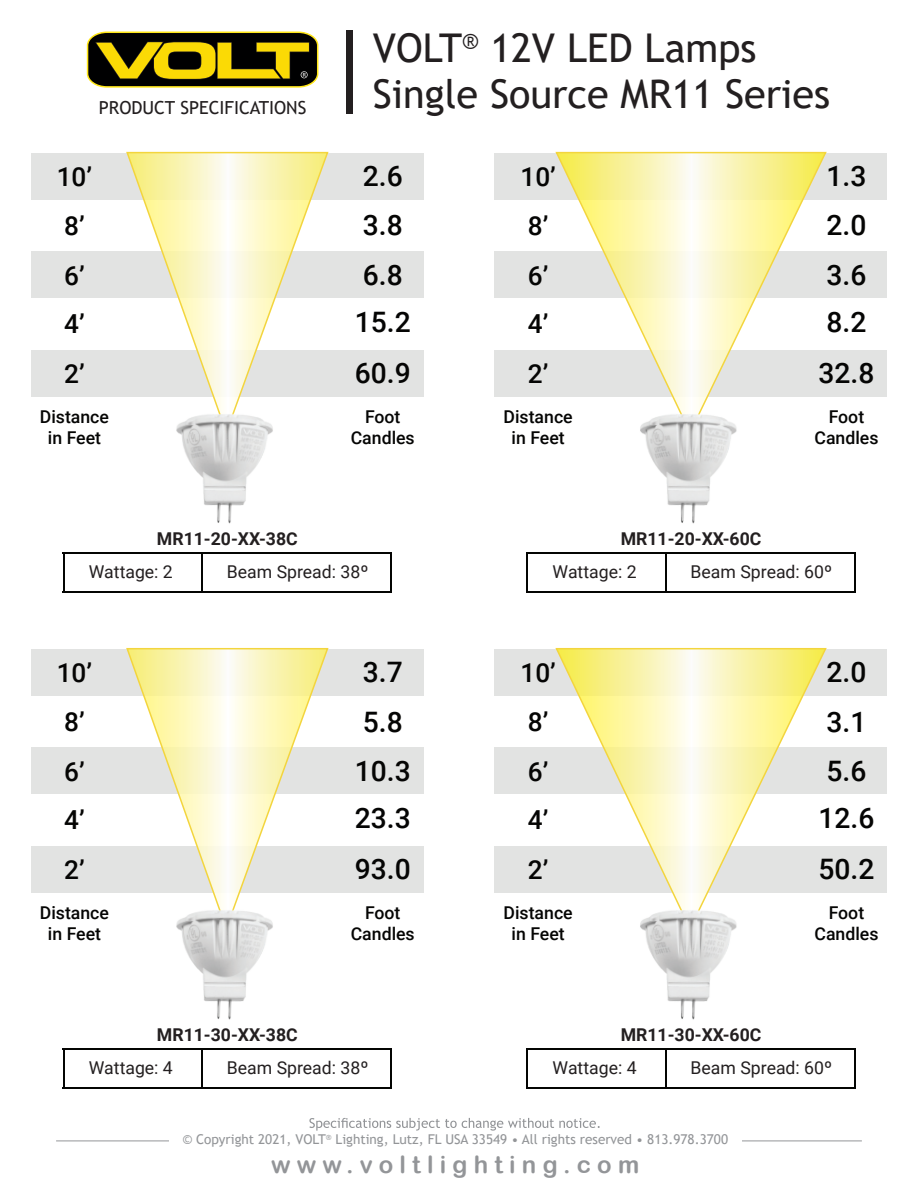
<style>
.page{position:relative;width:918px;height:1188px;background:#fff}
.page>*{position:absolute;margin:0;border:0;box-sizing:border-box;transform-origin:0 0}
.t1{font:39.6px/45.6px "Trebuchet MS";color:#231f20}
.t2{font:500 28.2px/49.5px "Roboto";color:#050504}
.t3{font:500 26.25px/49.3px "Roboto";color:#050504}
.t4{font:24px "Arial Rounded MT Bold";letter-spacing:.26em;color:#939598}
.t5{font:18px "Trebuchet MS";color:#231f20}
.t6{font:500 17.7px/21.1px "Roboto";color:#050504;text-align:center}
.t7{font:17.7px "Roboto";color:#231f20}
.t8{font:700 17.7px "Roboto";color:#231f20}
.t9{font:13.5px "Trebuchet MS";color:#939598}
</style>
<div class="page">
<div style="left:31px;top:252px;width:393px;height:46px;background:#e2e3e2"></div>
<div style="left:31px;top:350px;width:393px;height:47px;background:#e2e3e2"></div>
<div style="left:31px;top:153px;width:393px;height:46px;background:#e2e3e2"></div>
<svg style="left:125px;top:151px;width:205px;height:257px"></svg>
<img style="left:176px;top:408px;width:97px;height:116px">
<hr style="left:63px;top:552px;width:329px;height:2px;background:#040503">
<hr style="left:201px;top:553px;width:2px;height:39px;background:#040503">
<hr style="left:63px;top:553px;width:2px;height:39px;background:#040503">
<hr style="left:390px;top:553px;width:2px;height:39px;background:#040503">
<hr style="left:63px;top:591px;width:329px;height:2px;background:#040503">
<div style="left:494px;top:252px;width:393px;height:46px;background:#e2e3e2"></div>
<div style="left:494px;top:350px;width:393px;height:47px;background:#e2e3e2"></div>
<div style="left:494px;top:153px;width:393px;height:46px;background:#e2e3e2"></div>
<svg style="left:555px;top:151px;width:273px;height:257px"></svg>
<img style="left:640px;top:408px;width:97px;height:116px">
<hr style="left:526px;top:552px;width:330px;height:2px;background:#040503">
<hr style="left:665px;top:553px;width:2px;height:39px;background:#040503">
<hr style="left:526px;top:553px;width:2px;height:39px;background:#040503">
<hr style="left:854px;top:553px;width:2px;height:39px;background:#040503">
<hr style="left:526px;top:591px;width:330px;height:2px;background:#040503">
<div style="left:31px;top:748px;width:393px;height:46px;background:#e2e3e2"></div>
<div style="left:31px;top:846px;width:393px;height:47px;background:#e2e3e2"></div>
<div style="left:31px;top:649px;width:393px;height:46px;background:#e2e3e2"></div>
<svg style="left:125px;top:648px;width:205px;height:256px"></svg>
<img style="left:176px;top:904px;width:97px;height:116px">
<hr style="left:63px;top:1048px;width:329px;height:2px;background:#040503">
<hr style="left:201px;top:1049px;width:2px;height:39px;background:#040503">
<hr style="left:63px;top:1049px;width:2px;height:39px;background:#040503">
<hr style="left:390px;top:1049px;width:2px;height:39px;background:#040503">
<hr style="left:63px;top:1087px;width:329px;height:2px;background:#040503">
<div style="left:494px;top:748px;width:393px;height:46px;background:#e2e3e2"></div>
<div style="left:494px;top:846px;width:393px;height:47px;background:#e2e3e2"></div>
<div style="left:494px;top:649px;width:393px;height:46px;background:#e2e3e2"></div>
<svg style="left:555px;top:648px;width:273px;height:256px"></svg>
<img style="left:640px;top:904px;width:97px;height:116px">
<hr style="left:526px;top:1048px;width:330px;height:2px;background:#040503">
<hr style="left:665px;top:1049px;width:2px;height:39px;background:#040503">
<hr style="left:526px;top:1049px;width:2px;height:39px;background:#040503">
<hr style="left:854px;top:1049px;width:2px;height:39px;background:#040503">
<hr style="left:526px;top:1087px;width:330px;height:2px;background:#040503">
<svg style="left:86px;top:31px;width:233px;height:57px;background:#6a5e0f"></svg>
<div style="left:346px;top:30px;width:7px;height:84px;background:#231f20"></div>
<hr style="left:56px;top:1141px;width:806px;height:1px;background:#939598">
<div style="left:169px;top:1118px;width:572px;height:70px;background:#fff"></div>
<svg style="left:309px;top:1118px;width:291px;height:13px"></svg>
<p class="t5" style="left:99px;top:96px;width:209px">PRODUCT SPECIFICATIONS</p>
<h1 class="t1" style="left:373px;top:25px;width:459px">VOLT<sup>®</sup> 12V LED Lamps<br>Single Source MR11 Series</h1>
<h3 class="t3" style="left:57px;top:151px;width:37px">10’<br>8’<br>6’<br>4’<br>2’</h3>
<h2 class="t2" style="left:363px;top:150px;width:41px;text-align:justify">2.6<br>3.8<br>6.8</h2>
<h2 class="t2" style="left:355px;top:296px;width:57px;line-height:51px">15.2<br>60.9</h2>
<p class="t6" style="left:40px;top:405px;width:71px">Distance in Feet</p>
<p class="t6" style="left:351px;top:405px;width:65px">Foot<br>Candles</p>
<p class="t8" style="left:157px;top:526px;width:142px">MR11-20-XX-38C</p>
<p class="t7" style="left:89px;top:559px;width:86px">Wattage: 2</p>
<p class="t7" style="left:227px;top:559px;width:143px">Beam Spread: 38º</p>
<h3 class="t3" style="left:57px;top:647px;width:37px">10’<br>8’<br>6’<br>4’<br>2’</h3>
<h2 class="t2" style="left:355px;top:647px;width:57px">3.7<br>5.8<br>10.3</h2>
<h2 class="t2" style="left:355px;top:792px;width:57px;line-height:51px">23.3<br>93.0</h2>
<p class="t6" style="left:40px;top:901px;width:71px">Distance in Feet</p>
<p class="t6" style="left:351px;top:901px;width:65px">Foot<br>Candles</p>
<p class="t8" style="left:157px;top:1023px;width:142px">MR11-30-XX-38C</p>
<p class="t7" style="left:89px;top:1055px;width:86px">Wattage: 4</p>
<p class="t7" style="left:227px;top:1055px;width:143px">Beam Spread: 38º</p>
<h3 class="t3" style="left:520px;top:151px;width:37px">10’<br>8’<br>6’<br>4’<br>2’</h3>
<h2 class="t2" style="left:827px;top:150px;width:41px;text-align:justify">1.3<br>2.0<br>3.6</h2>
<h2 class="t2" style="left:819px;top:296px;width:57px;line-height:51px">8.2<br>32.8</h2>
<p class="t6" style="left:504px;top:405px;width:71px">Distance in Feet</p>
<p class="t6" style="left:815px;top:405px;width:65px">Foot<br>Candles</p>
<p class="t8" style="left:621px;top:526px;width:142px">MR11-20-XX-60C</p>
<p class="t7" style="left:553px;top:559px;width:86px">Wattage: 2</p>
<p class="t7" style="left:691px;top:559px;width:143px">Beam Spread: 60º</p>
<h3 class="t3" style="left:520px;top:647px;width:37px">10’<br>8’<br>6’<br>4’<br>2’</h3>
<h2 class="t2" style="left:827px;top:647px;width:41px;text-align:justify">2.0<br>3.1<br>5.6</h2>
<h2 class="t2" style="left:819px;top:792px;width:57px;line-height:51px">12.6<br>50.2</h2>
<p class="t6" style="left:504px;top:901px;width:71px">Distance in Feet</p>
<p class="t6" style="left:815px;top:901px;width:65px">Foot<br>Candles</p>
<p class="t8" style="left:621px;top:1023px;width:142px">MR11-30-XX-60C</p>
<p class="t7" style="left:553px;top:1055px;width:86px">Wattage: 4</p>
<p class="t7" style="left:691px;top:1055px;width:143px">Beam Spread: 60º</p>
<p class="t9" style="left:182px;top:1131px;width:547px">© Copyright 2021, VOLT<sup>®</sup> Lighting, Lutz, FL USA 33549 • All rights reserved • 813.978.3700</p>
<h3 class="t4" style="left:271px;top:1150px;width:370px">www.voltlighting.com</h3>
</div>
